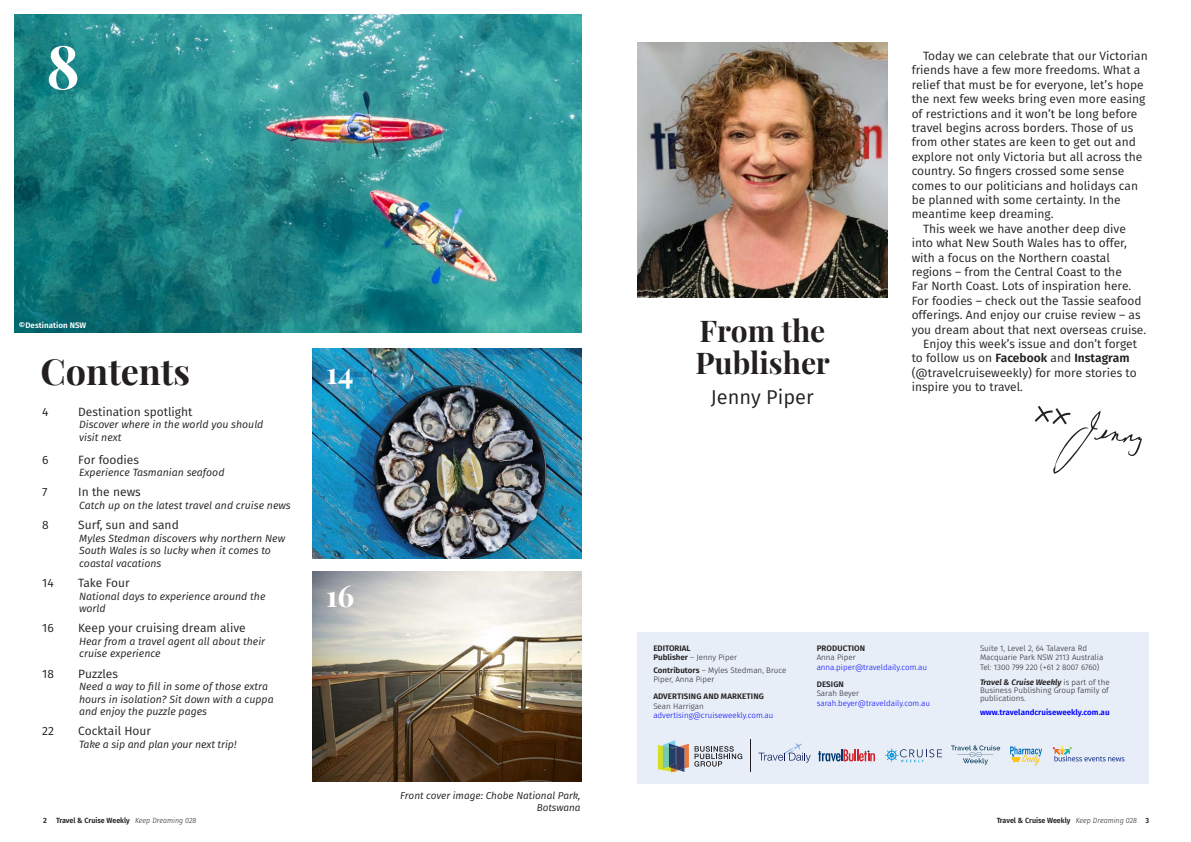
<style>
.page{position:relative;width:1191px;height:842px;background:#fff}
.page>*{position:absolute;margin:0;border:0;box-sizing:border-box;transform-origin:0 0}
.TCW_title{font:700 60px "Playfair Display";color:#fff}
.t1{font:700 36px "Playfair Display";color:#231f20}
.TCW_headline{font:700 30px/32px "Playfair Display";color:#231f20}
.TCW_headline-2{font:700 30px "Playfair Display";color:#fff}
.TCW_precede{font:20px "Fira Sans";color:#231f20}
.TCW_body_with_indent{font:12px/14.4px "Fira Sans";color:#231f20}
.TCW_body{font:12px "Fira Sans";color:#231f20}
.TCW_body-2{font:italic 10.5px/12.6px "Fira Sans";color:#231f20}
.TCW_body-3{font:italic 10px/12px "Fira Sans";color:#231f20;text-align:right}
.t2{font:300 8px/9.6px "Fira Sans";color:#231f20}
.t3{font:300 8px/9.6px "Fira Sans";color:#00f}
.t4{font:600 8px "Fira Sans";letter-spacing:.01em;color:#231f20}
.t5{font:600 8px "Fira Sans";color:#00f}
.TCW_caption{font:600 8px "Fira Sans";color:#fff}
.t6{font:600 7.5px "Fira Sans";color:#231f20}
.t7{font:600 7.5px "Fira Sans";color:#231f20;scale:.95 1}
.s1{font-weight:600}
.s2{color:#231f20}
.s3{font-weight:600;font-style:italic}
.s4{font-weight:300;font-style:italic}
</style>
<div class="page">
<div style="left:637px;top:632px;width:512px;height:151px;background:#e7eef8"></div>
<svg style="left:658px;top:740px;width:84px;height:32px"></svg>
<svg style="left:1052px;top:746px;width:72px;height:15px"></svg>
<svg style="left:885px;top:748px;width:57px;height:14px"></svg>
<svg style="left:1010px;top:746px;width:32px;height:20px"></svg>
<svg style="left:951px;top:745px;width:49px;height:20px"></svg>
<svg style="left:758px;top:743px;width:52px;height:20px"></svg>
<svg style="left:818px;top:749px;width:57px;height:12px"></svg>
<hr style="left:750px;top:740px;width:1px;height:32px;background:#231f20">
<img style="left:14px;top:14px;width:567px;height:319px">
<img style="left:312px;top:349px;width:269px;height:209px">
<img style="left:312px;top:572px;width:269px;height:209px">
<img style="left:637px;top:43px;width:250px;height:254px">
<svg style="left:1034px;top:406px;width:108px;height:68px"></svg>
<p class="TCW_title" style="left:46px;top:19px;width:35px">8</p>
<p class="TCW_caption" style="left:19px;top:318px;width:69px">©Destination NSW</p>
<p class="t1" style="left:41px;top:343px;width:151px">Contents</p>
<p class="TCW_body" style="left:42px;top:402px;width:8px">4</p>
<p class="TCW_body" style="left:78px;top:402px;width:116px">Destination spotlight</p>
<p class="TCW_body-2" style="left:79px;top:418px;width:186px">Discover where in the world you should visit next</p>
<p class="TCW_body" style="left:42px;top:451px;width:8px">6</p>
<p class="TCW_body" style="left:78px;top:451px;width:62px">For foodies</p>
<p class="TCW_body-2" style="left:79px;top:466px;width:147px">Experience Tasmanian seafood</p>
<p class="TCW_body" style="left:42px;top:483px;width:7px">7</p>
<p class="TCW_body" style="left:78px;top:483px;width:64px">In the news</p>
<p class="TCW_body-2" style="left:79px;top:499px;width:213px">Catch up on the latest travel and cruise news</p>
<p class="TCW_body" style="left:42px;top:516px;width:8px">8</p>
<p class="TCW_body" style="left:78px;top:516px;width:102px">Surf, sun and sand</p>
<p class="TCW_body-2" style="left:79px;top:531px;width:207px">Myles Stedman discovers why northern New<br>South Wales is so lucky when it comes to coastal vacations</p>
<p class="TCW_body" style="left:42px;top:574px;width:13px">14</p>
<p class="TCW_body" style="left:78px;top:574px;width:53px">Take Four</p>
<p class="TCW_body-2" style="left:79px;top:589px;width:188px">National days to experience around the world</p>
<p class="TCW_body" style="left:42px;top:619px;width:13px">16</p>
<p class="TCW_body" style="left:78px;top:619px;width:169px">Keep your cruising dream alive</p>
<p class="TCW_body-2" style="left:79px;top:635px;width:188px">Hear from a travel agent all about their cruise experience</p>
<p class="TCW_body" style="left:42px;top:664px;width:13px">18</p>
<p class="TCW_body" style="left:78px;top:664px;width:41px">Puzzles</p>
<p class="TCW_body-2" style="left:79px;top:680px;width:196px">Need a way to fill in some of those extra hours in isolation? Sit down with a cuppa and enjoy the puzzle pages</p>
<p class="TCW_body" style="left:42px;top:722px;width:13px">22</p>
<p class="TCW_body" style="left:78px;top:722px;width:74px">Cocktail Hour</p>
<p class="TCW_body-2" style="left:79px;top:738px;width:159px">Take a sip and plan your next trip!</p>
<p class="TCW_headline-2" style="left:326px;top:349px;width:29px">14</p>
<p class="TCW_headline-2" style="left:326px;top:572px;width:30px">16</p>
<p class="TCW_body-3" style="left:400px;top:790px;width:182px">Front cover image: Chobe National Park,<br>Botswana</p>
<p class="TCW_headline" style="left:695px;top:312px;width:136px">From the<br>Publisher</p>
<p class="TCW_precede" style="left:711px;top:382px;width:104px">Jenny Piper</p>
<p class="TCW_body_with_indent" style="left:911px;top:48px;width:238px;text-indent:11px">Today we can celebrate that our Victorian friends have a few more freedoms. What a relief that must be for everyone, let’s hope the next few weeks bring even more easing of restrictions and it won’t be long before travel begins across borders. Those of us from other states are keen to get out and explore not only Victoria but all across the country. So fingers crossed some sense comes to our politicians and holidays can be planned with some certainty. In the meantime keep dreaming.</p>
<p class="TCW_body_with_indent" style="left:911px;top:221px;width:236px;text-indent:11px">This week we have another deep dive into what New South Wales has to offer, with a focus on the Northern coastal regions – from the Central Coast to the<br>Far North Coast. Lots of inspiration here.<br>For foodies – check out the Tassie seafood offerings. And enjoy our cruise review – as you dream about that next overseas cruise.</p>
<p class="TCW_body_with_indent" style="left:911px;top:336px;width:227px;text-indent:11px">Enjoy this week’s issue and don’t forget to follow us on <span class="s1">Facebook</span> and <span class="s1">Instagram </span>(@travelcruiseweekly) for more stories to inspire you to travel.</p>
<p class="t4" style="left:653px;top:641px;width:39px">EDITORIAL</p>
<p class="t2" style="left:653px;top:653px;width:85px"><span class="s1">Publisher</span> – Jenny Piper</p>
<p class="t2" style="left:653px;top:665px;width:135px"><span class="s1">Contributors</span> – Myles Stedman, Bruce<br>Piper, Anna Piper</p>
<p class="t4" style="left:653px;top:690px;width:112px">ADVERTISING AND MARKETING</p>
<p class="t2" style="left:653px;top:701px;width:52px">Sean Harrigan</p>
<p class="t3" style="left:653px;top:711px;width:122px">advertising@cruiseweekly.com.au</p>
<p class="t4" style="left:816px;top:641px;width:50px">PRODUCTION</p>
<p class="t3" style="left:816px;top:653px;width:112px"><span class="s2">Anna Piper </span>anna.piper@traveldaily.com.au</p>
<p class="t4" style="left:816px;top:677px;width:29px">DESIGN</p>
<p class="t3" style="left:816px;top:689px;width:115px"><span class="s2">Sarah Beyer </span>sarah.beyer@traveldaily.com.au</p>
<p class="t2" style="left:980px;top:643px;width:125px">Suite 1, Level 2, 64 Talavera Rd<br>Macquarie Park NSW 2113 Australia</p>
<p class="t2" style="left:980px;top:662px;width:121px">Tel: 1300 799 220 (+61 2 8007 6760)</p>
<p class="t2" style="left:980px;top:678px;width:131px;line-height:8px;text-align:justify"><span class="s3">Travel &amp; Cruise Weekly</span> is part of the Business Publishing Group family of publications.</p>
<p class="t5" style="left:980px;top:705px;width:131px">www.travelandcruiseweekly.com.au</p>
<p class="t6" style="left:43px;top:814px;width:155px">2 Travel &amp; Cruise Weekly <span class="s4">Keep Dreaming 028</span></p>
<p class="t7" style="left:996px;top:814px;width:162px">Travel &amp; Cruise Weekly <span class="s4">Keep Dreaming 028</span> 3</p>
</div>
